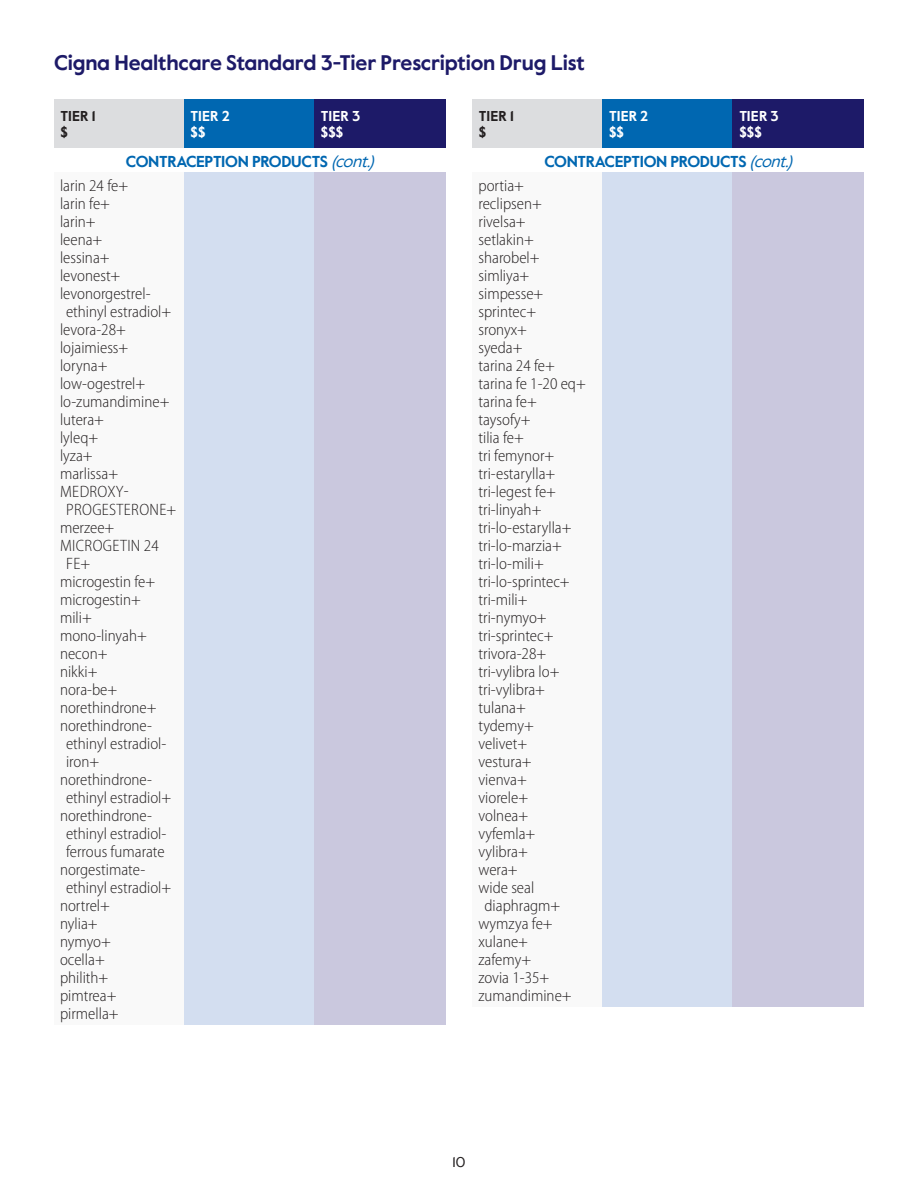
<style>
.page{position:relative;width:918px;height:1188px;background:#fff}
.page>*{position:absolute;margin:0;border:0;box-sizing:border-box;transform-origin:0 0}
.t1{font:700 21px "Value Sans Pro";letter-spacing:-.01em;color:#1d1a68}
.List_Header{font:300 semi-condensed 16.5px/18px "Myriad Pro";color:#231f20}
.List_Header-2{font:300 semi-condensed 16.5px/18px "Myriad Pro";letter-spacing:.02em;color:#231f20}
.Drug_list_categories{font:700 15.75px "Value Sans Pro";letter-spacing:-.02em;color:#0067b1}
.Table_column_header{font:700 14.25px "Value Sans Pro";letter-spacing:.015em;color:#fff}
.Table_column_header-2{font:700 14.25px "Value Sans Pro";letter-spacing:.015em;color:#231f20}
.t2{font:14.25px "Value Sans Pro";color:#231f20}
.s1{font-weight:400;font-style:italic;font-size:16.5px}
</style>
<div class="page">
<div style="left:54px;top:99px;width:130px;height:49px;background:#dcdddf"></div>
<div style="left:184px;top:99px;width:130px;height:49px;background:#0067b1"></div>
<div style="left:314px;top:99px;width:132px;height:49px;background:#1d1a68"></div>
<div style="left:54px;top:173px;width:130px;height:852px;background:#f9f9f9"></div>
<div style="left:184px;top:173px;width:130px;height:852px;background:#d3def0"></div>
<div style="left:314px;top:173px;width:132px;height:852px;background:#cac8de"></div>
<div style="left:472px;top:99px;width:131px;height:49px;background:#dcdddf"></div>
<div style="left:603px;top:99px;width:130px;height:49px;background:#0067b1"></div>
<div style="left:733px;top:99px;width:131px;height:49px;background:#1d1a68"></div>
<div style="left:472px;top:173px;width:131px;height:834px;background:#f9f9f9"></div>
<div style="left:603px;top:173px;width:130px;height:834px;background:#d3def0"></div>
<div style="left:733px;top:173px;width:131px;height:834px;background:#cac8de"></div>
<p class="t1" style="left:54px;top:50px;width:532px">Cigna Healthcare Standard 3-Tier Prescription Drug List</p>
<p class="Table_column_header-2" style="left:60px;top:107px;width:36px">TIER 1</p>
<p class="Table_column_header-2" style="left:60px;top:124px;width:9px">$</p>
<p class="Table_column_header" style="left:191px;top:107px;width:41px">TIER 2</p>
<p class="Table_column_header" style="left:191px;top:124px;width:16px">$$</p>
<p class="Table_column_header" style="left:609px;top:107px;width:41px">TIER 2</p>
<p class="Table_column_header" style="left:609px;top:124px;width:16px">$$</p>
<p class="Table_column_header" style="left:321px;top:107px;width:41px">TIER 3</p>
<p class="Table_column_header" style="left:321px;top:124px;width:24px">$$$</p>
<p class="Drug_list_categories" style="left:126px;top:152px;width:255px">CONTRACEPTION PRODUCTS <span class="s1">(cont.)</span></p>
<p class="List_Header" style="left:60px;top:177px;width:70px">larin 24 fe+</p>
<p class="List_Header" style="left:60px;top:195px;width:52px">larin fe+</p>
<p class="List_Header" style="left:60px;top:213px;width:37px">larin+</p>
<p class="List_Header" style="left:60px;top:231px;width:44px">leena+</p>
<p class="List_Header" style="left:60px;top:249px;width:51px">lessina+</p>
<p class="List_Header" style="left:60px;top:267px;width:62px">levonest+</p>
<p class="List_Header" style="left:66px;top:285px;width:107px;text-indent:-6px">levonorgestrel&shy;ethinyl estradiol+</p>
<p class="List_Header" style="left:60px;top:321px;width:67px">levora-28+</p>
<p class="List_Header" style="left:60px;top:339px;width:70px">lojaimiess+</p>
<p class="List_Header" style="left:60px;top:357px;width:49px">loryna+</p>
<p class="List_Header" style="left:60px;top:375px;width:87px">low-ogestrel+</p>
<p class="List_Header" style="left:60px;top:393px;width:111px">lo-zumandimine+</p>
<p class="List_Header" style="left:60px;top:411px;width:46px">lutera+</p>
<p class="List_Header" style="left:60px;top:429px;width:40px">lyleq+</p>
<p class="List_Header" style="left:60px;top:447px;width:34px">lyza+</p>
<p class="List_Header" style="left:60px;top:465px;width:60px">marlissa+</p>
<p class="List_Header-2" style="left:66px;top:483px;width:112px;text-indent:-6px">MEDROXY-<br>PROGESTERONE+</p>
<p class="List_Header" style="left:60px;top:519px;width:56px">merzee+</p>
<p class="List_Header-2" style="left:66px;top:537px;width:94px;text-indent:-6px">MICROGETIN 24<br>FE+</p>
<p class="List_Header" style="left:60px;top:573px;width:97px">microgestin fe+</p>
<p class="List_Header" style="left:60px;top:591px;width:82px">microgestin+</p>
<p class="List_Header" style="left:60px;top:609px;width:33px">mili+</p>
<p class="List_Header" style="left:60px;top:627px;width:88px">mono-linyah+</p>
<p class="List_Header" style="left:60px;top:645px;width:49px">necon+</p>
<p class="List_Header" style="left:60px;top:663px;width:39px">nikki+</p>
<p class="List_Header" style="left:60px;top:681px;width:59px">nora-be+</p>
<p class="List_Header" style="left:60px;top:699px;width:98px">norethindrone+</p>
<p class="List_Header" style="left:66px;top:717px;width:102px;text-indent:-6px">norethindrone&shy;ethinyl estradiol&shy;iron+</p>
<p class="List_Header" style="left:66px;top:771px;width:107px;text-indent:-6px">norethindrone&shy;ethinyl estradiol+</p>
<p class="List_Header" style="left:66px;top:807px;width:102px;text-indent:-6px">norethindrone&shy;ethinyl estradiol&shy;ferrous fumarate</p>
<p class="List_Header" style="left:66px;top:861px;width:107px;text-indent:-6px">norgestimate&shy;ethinyl estradiol+</p>
<p class="List_Header" style="left:60px;top:897px;width:52px">nortrel+</p>
<p class="List_Header" style="left:60px;top:915px;width:39px">nylia+</p>
<p class="List_Header" style="left:60px;top:933px;width:52px">nymyo+</p>
<p class="List_Header" style="left:60px;top:951px;width:46px">ocella+</p>
<p class="List_Header" style="left:60px;top:969px;width:50px">philith+</p>
<p class="List_Header" style="left:60px;top:987px;width:58px">pimtrea+</p>
<p class="List_Header" style="left:60px;top:1005px;width:60px">pirmella+</p>
<p class="Table_column_header-2" style="left:479px;top:107px;width:36px">TIER 1</p>
<p class="Table_column_header-2" style="left:479px;top:124px;width:9px">$</p>
<p class="Table_column_header" style="left:739px;top:107px;width:41px">TIER 3</p>
<p class="Table_column_header" style="left:739px;top:124px;width:24px">$$$</p>
<p class="Drug_list_categories" style="left:544px;top:152px;width:255px">CONTRACEPTION PRODUCTS <span class="s1">(cont.)</span></p>
<p class="List_Header" style="left:478px;top:177px;width:47px">portia+</p>
<p class="List_Header" style="left:478px;top:195px;width:65px">reclipsen+</p>
<p class="List_Header" style="left:478px;top:213px;width:49px">rivelsa+</p>
<p class="List_Header" style="left:478px;top:231px;width:57px">setlakin+</p>
<p class="List_Header" style="left:478px;top:249px;width:63px">sharobel+</p>
<p class="List_Header" style="left:478px;top:267px;width:52px">simliya+</p>
<p class="List_Header" style="left:478px;top:285px;width:66px">simpesse+</p>
<p class="List_Header" style="left:478px;top:303px;width:59px">sprintec+</p>
<p class="List_Header" style="left:478px;top:321px;width:50px">sronyx+</p>
<p class="List_Header" style="left:478px;top:339px;width:46px">syeda+</p>
<p class="List_Header" style="left:478px;top:357px;width:78px">tarina 24 fe+</p>
<p class="List_Header" style="left:478px;top:375px;width:109px">tarina fe 1-20 eq+</p>
<p class="List_Header" style="left:478px;top:393px;width:60px">tarina fe+</p>
<p class="List_Header" style="left:478px;top:411px;width:54px">taysofy+</p>
<p class="List_Header" style="left:478px;top:429px;width:47px">tilia fe+</p>
<p class="List_Header" style="left:478px;top:447px;width:77px">tri femynor+</p>
<p class="List_Header" style="left:478px;top:465px;width:78px">tri-estarylla+</p>
<p class="List_Header" style="left:478px;top:483px;width:79px">tri-legest fe+</p>
<p class="List_Header" style="left:478px;top:501px;width:65px">tri-linyah+</p>
<p class="List_Header" style="left:478px;top:519px;width:95px">tri-lo-estarylla+</p>
<p class="List_Header" style="left:478px;top:537px;width:85px">tri-lo-marzia+</p>
<p class="List_Header" style="left:478px;top:555px;width:67px">tri-lo-mili+</p>
<p class="List_Header" style="left:478px;top:573px;width:93px">tri-lo-sprintec+</p>
<p class="List_Header" style="left:478px;top:591px;width:51px">tri-mili+</p>
<p class="List_Header" style="left:478px;top:609px;width:70px">tri-nymyo+</p>
<p class="List_Header" style="left:478px;top:627px;width:77px">tri-sprintec+</p>
<p class="List_Header" style="left:478px;top:645px;width:69px">trivora-28+</p>
<p class="List_Header" style="left:478px;top:663px;width:83px">tri-vylibra lo+</p>
<p class="List_Header" style="left:478px;top:681px;width:68px">tri-vylibra+</p>
<p class="List_Header" style="left:478px;top:699px;width:49px">tulana+</p>
<p class="List_Header" style="left:478px;top:717px;width:57px">tydemy+</p>
<p class="List_Header" style="left:478px;top:735px;width:50px">velivet+</p>
<p class="List_Header" style="left:478px;top:753px;width:55px">vestura+</p>
<p class="List_Header" style="left:478px;top:771px;width:50px">vienva+</p>
<p class="List_Header" style="left:478px;top:789px;width:51px">viorele+</p>
<p class="List_Header" style="left:478px;top:807px;width:51px">volnea+</p>
<p class="List_Header" style="left:478px;top:825px;width:58px">vyfemla+</p>
<p class="List_Header" style="left:478px;top:843px;width:51px">vylibra+</p>
<p class="List_Header" style="left:478px;top:861px;width:41px">wera+</p>
<p class="List_Header" style="left:485px;top:879px;width:77px;text-indent:-6px">wide seal diaphragm+</p>
<p class="List_Header" style="left:478px;top:915px;width:76px">wymzya fe+</p>
<p class="List_Header" style="left:478px;top:933px;width:51px">xulane+</p>
<p class="List_Header" style="left:478px;top:951px;width:54px">zafemy+</p>
<p class="List_Header" style="left:478px;top:969px;width:72px">zovia 1-35+</p>
<p class="List_Header" style="left:478px;top:987px;width:95px">zumandimine+</p>
<p class="t2" style="left:453px;top:1153px;width:14px">10</p>
</div>
